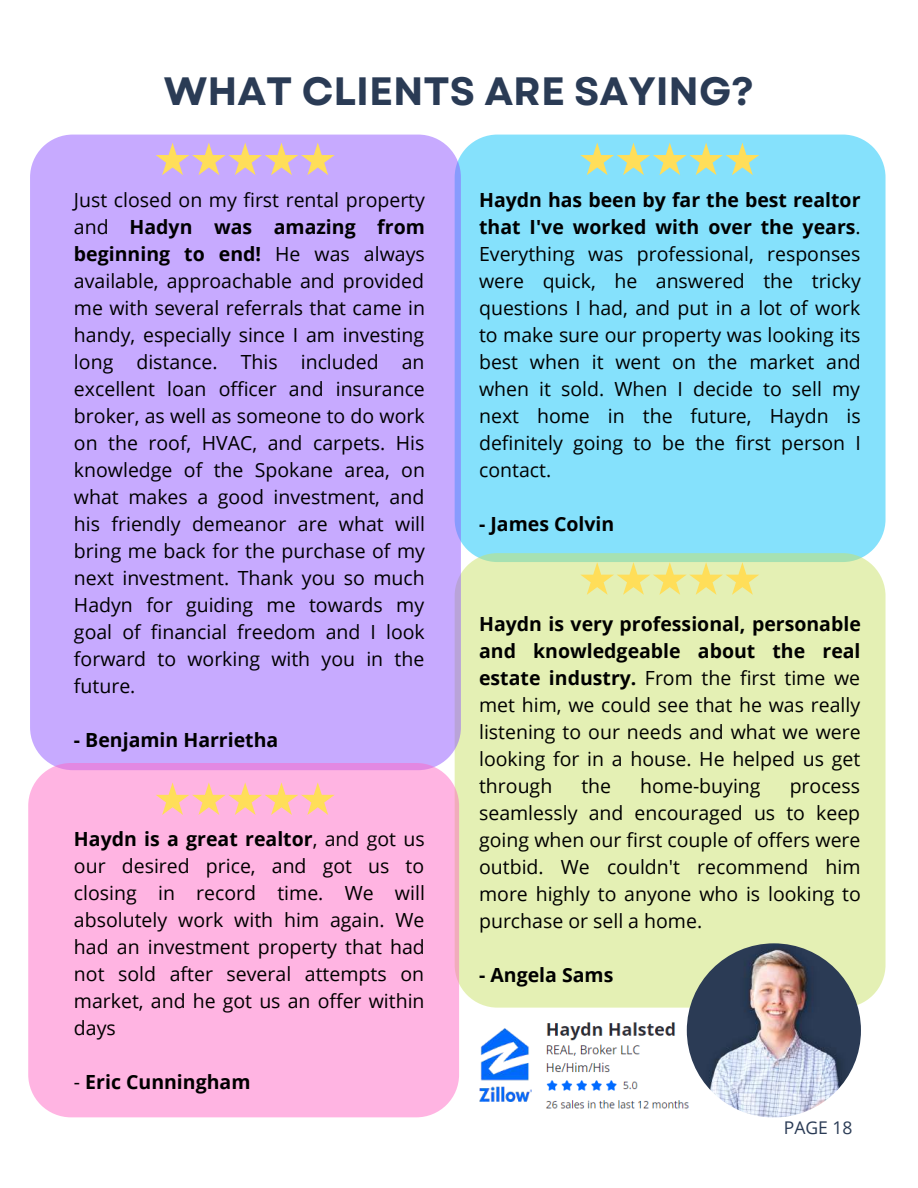
<style>
.page{position:relative;width:918px;height:1188px;background:#fff}
.page>*{position:absolute;margin:0;border:0;box-sizing:border-box;transform-origin:0 0}
.t1{font:700 39.45px "Garet";color:#2a3b55}
.t2{font:19.5px/27px "Open Sans";color:#000;text-align:justify}
.t3{font:700 19.5px "Open Sans";color:#000}
.t4{font:17.55px "Open Sans";color:#2a3b55}
.s1{font-weight:700}
.s2{font-weight:400}
</style>
<div class="page">
<div style="left:461px;top:135px;width:425px;height:418px;background:#85e1fc"></div>
<div style="left:459px;top:553px;width:427px;height:455px;background:#e4f0b4"></div>
<div style="left:30px;top:135px;width:431px;height:635px;background:#c7aaff"></div>
<svg style="left:156px;top:143px;width:179px;height:32px"></svg>
<svg style="left:580px;top:143px;width:179px;height:32px"></svg>
<svg style="left:580px;top:562px;width:179px;height:33px"></svg>
<div style="left:28px;top:763px;width:431px;height:354px;background:#ffb4e2"></div>
<svg style="left:156px;top:782px;width:179px;height:33px"></svg>
<img style="left:546px;top:1016px;width:151px;height:93px">
<img style="left:639px;top:1072px;width:67px;height:25px">
<img style="left:687px;top:943px;width:174px;height:175px;border-radius:50%">
<img style="left:480px;top:1028px;width:49px;height:53px">
<img style="left:479px;top:1086px;width:52px;height:16px">
<h1 class="t1" style="left:164px;top:63px;width:592px">WHAT CLIENTS ARE SAYING?</h1>
<p class="t2" style="left:74px;top:186px;width:353px">Just closed on my first rental property and <span class="s1">Hadyn was amazing from beginning to end!</span> He was always available, approachable and provided me with several referrals that came in handy, especially since I am investing long distance. This included an excellent loan officer and insurance broker, as well as someone to do work on the roof, HVAC, and carpets. His knowledge of the Spokane area, on what makes a good investment, and his friendly demeanor are what will bring me back for the purchase of my next investment. Thank you so much Hadyn for guiding me towards my goal of financial freedom and I look forward to working with you in the future.</p>
<p class="t3" style="left:74px;top:726px;width:206px">- Benjamin Harrietha</p>
<p class="t2" style="left:74px;top:825px;width:352px"><span class="s1">Haydn is a great realtor</span>, and got us our desired price, and got us to closing in record time. We will absolutely work with him again. We had an investment property that had not sold after several attempts on market, and he got us an offer within days</p>
<p class="t3" style="left:74px;top:1069px;width:178px"><span class="s2">-</span> Eric Cunningham</p>
<p class="t2" style="left:479px;top:186px;width:383px"><span class="s1">Haydn has been by far the best realtor that I've worked with over the years</span>.<br>Everything was professional, responses were quick, he answered the tricky questions I had, and put in a lot of work to make sure our property was looking its best when it went on the market and when it sold. When I decide to sell my next home in the future, Haydn is definitely going to be the first person I contact.</p>
<p class="t3" style="left:479px;top:511px;width:137px">- James Colvin</p>
<p class="t2" style="left:479px;top:610px;width:383px"><span class="s1">Haydn is very professional, personable and knowledgeable about the real estate industry.</span> From the first time we met him, we could see that he was really listening to our needs and what we were looking for in a house. He helped us get through</p>
<p class="t2" style="left:581px;top:772px;width:31px">the</p>
<p class="t2" style="left:640px;top:772px;width:122px">home-buying</p>
<p class="t2" style="left:479px;top:772px;width:383px;text-indent:311px">process seamlessly and encouraged us to keep going when our first couple of offers were outbid. We couldn't recommend him more highly to anyone who is looking to purchase or sell a home.</p>
<p class="t3" style="left:479px;top:961px;width:136px">- Angela Sams</p>
<p class="t4" style="left:784px;top:1115px;width:70px">PAGE 18</p>
</div>
